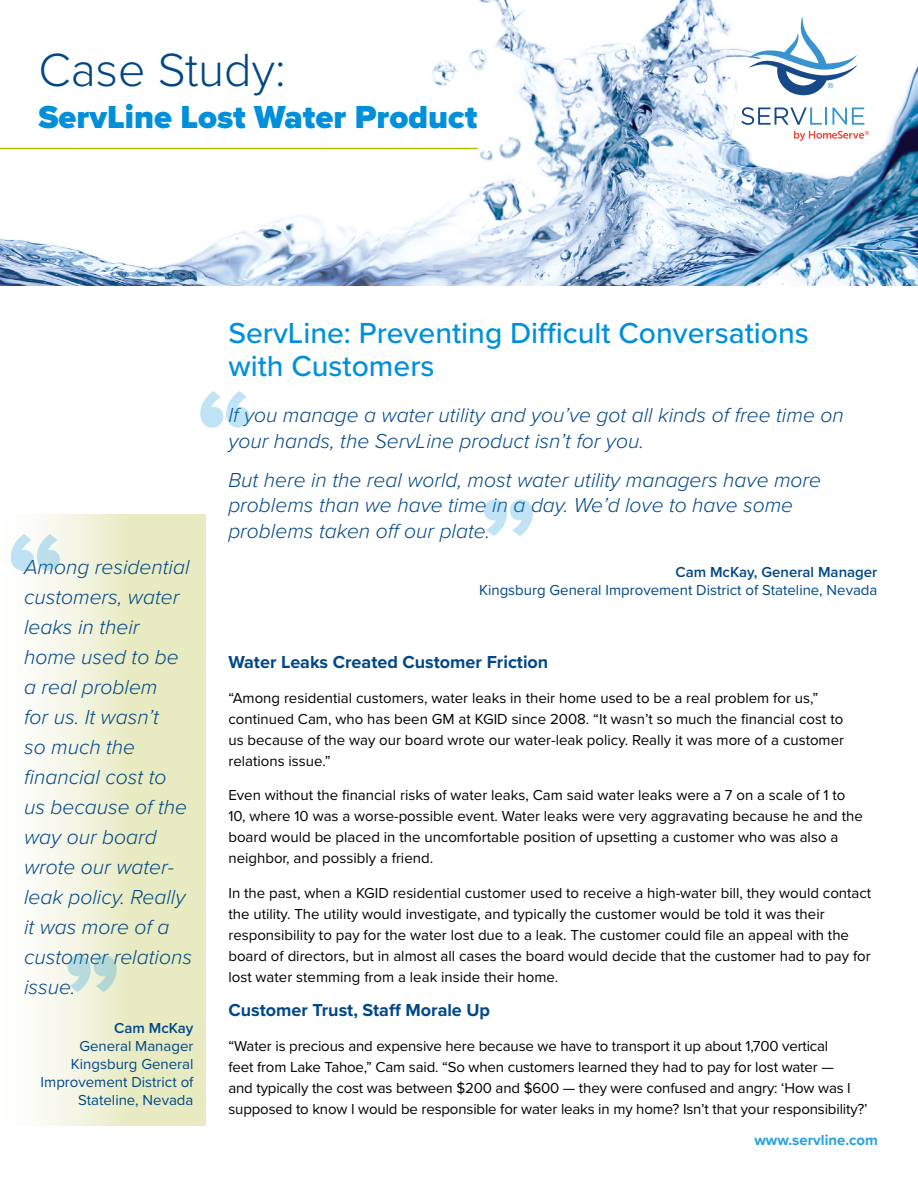
<style>
.page{position:relative;width:918px;height:1188px;background:#fff}
.page>*{position:absolute;margin:0;border:0;box-sizing:border-box;transform-origin:0 0}
.t1{font:300 48.15px "Proxima Nova";color:#004788}
.t2{font:900 33px "Proxima Nova";color:#0090db}
.t3{font:500 30px/33px "Proxima Nova";color:#0090db}
.t4{font:italic 300 21px/30px "Proxima Nova";color:#004788}
.t5{font:700 18px "Proxima Nova";color:#004788}
.t6{font:15px/21px "Proxima Nova";color:#000}
.t7{font:15px/18px "Proxima Nova";color:#004788;text-align:right}
.t8{font:600 15px "Proxima Nova";color:#004788}
.t9{font:700 15px "Proxima Nova";color:#26a1e0}
</style>
<div class="page">
<img style="left:0;top:0;width:918px;height:285px">
<div style="left:766px;top:18px;width:94px;height:135px;background:#fff"></div>
<svg style="left:741px;top:107px;width:123px;height:18px"></svg>
<svg style="left:749px;top:17px;width:108px;height:78px"></svg>
<svg style="left:794px;top:131px;width:75px;height:10px"></svg>
<hr style="left:0;top:148px;width:478px;height:1px;background:#b4be00">
<svg style="left:200px;top:391px;width:49px;height:37px"></svg>
<svg style="left:484px;top:499px;width:49px;height:37px"></svg>
<div style="left:0;top:514px;width:205px;height:611px;background:linear-gradient(to right,#fefeff,#e2e6b3)"></div>
<svg style="left:11px;top:534px;width:49px;height:37px"></svg>
<svg style="left:68px;top:955px;width:49px;height:37px;background:#cbe2d9"></svg>
<h1 class="t1" style="left:38px;top:34px;width:249px">Case Study:</h1>
<h2 class="t2" style="left:38px;top:92px;width:440px">ServLine Lost Water Product</h2>
<h3 class="t4" style="left:24px;top:551px;width:169px">Among residential customers, water leaks in their home used to be a real problem<br>for us. It wasn’t<br>so much the financial cost to us because of the way our board wrote our water&shy;leak policy. Really it was more of a customer relations issue.</h3>
<p class="t8" style="left:114px;top:1017px;width:81px">Cam McKay</p>
<p class="t7" style="left:41px;top:1036px;width:154px">General Manager<br>Kingsburg General<br>Improvement District of<br>Stateline, Nevada</p>
<h3 class="t3" style="left:228px;top:316px;width:582px">ServLine: Preventing Difficult Conversations with Customers</h3>
<h3 class="t4" style="left:228px;top:401px;width:617px;line-height:25.5px">If you manage a water utility and you’ve got all kinds of free time on your hands, the ServLine product isn’t for you.</h3>
<h3 class="t4" style="left:228px;top:466px;width:594px;line-height:25.5px">But here in the real world, most water utility managers have more problems than we have time in a day. We’d love to have some problems taken off our plate.</h3>
<p class="t8" style="left:675px;top:560px;width:204px">Cam McKay, General Manager</p>
<p class="t7" style="left:479px;top:580px;width:400px">Kingsburg General Improvement District of Stateline, Nevada</p>
<p class="t5" style="left:228px;top:649px;width:321px">Water Leaks Created Customer Friction</p>
<p class="t6" style="left:228px;top:686px;width:617px">“Among residential customers, water leaks in their home used to be a real problem for us,” continued Cam, who has been GM at KGID since 2008. “It wasn’t so much the financial cost to us because of the way our board wrote our water-leak policy. Really it was more of a customer relations issue.”</p>
<p class="t6" style="left:228px;top:784px;width:636px">Even without the financial risks of water leaks, Cam said water leaks were a 7 on a scale of 1 to 10, where 10 was a worse-possible event. Water leaks were very aggravating because he and the board would be placed in the uncomfortable position of upsetting a customer who was also a neighbor, and possibly a friend.</p>
<p class="t6" style="left:228px;top:881px;width:644px">In the past, when a KGID residential customer used to receive a high-water bill, they would contact the utility. The utility would investigate, and typically the customer would be told it was their responsibility to pay for the water lost due to a leak. The customer could file an appeal with the board of directors, but in almost all cases the board would decide that the customer had to pay for lost water stemming from a leak inside their home.</p>
<p class="t5" style="left:228px;top:997px;width:263px">Customer Trust, Staff Morale Up</p>
<p class="t6" style="left:228px;top:1034px;width:641px">“Water is precious and expensive here because we have to transport it up about 1,700 vertical<br>feet from Lake Tahoe,” Cam said. “So when customers learned they had to pay for lost water —<br>and typically the cost was between $200 and $600 — they were confused and angry: ‘How was I supposed to know I would be responsible for water leaks in my home? Isn’t that your responsibility?’</p>
<p class="t9" style="left:754px;top:1129px;width:125px">www.servline.com</p>
</div>
